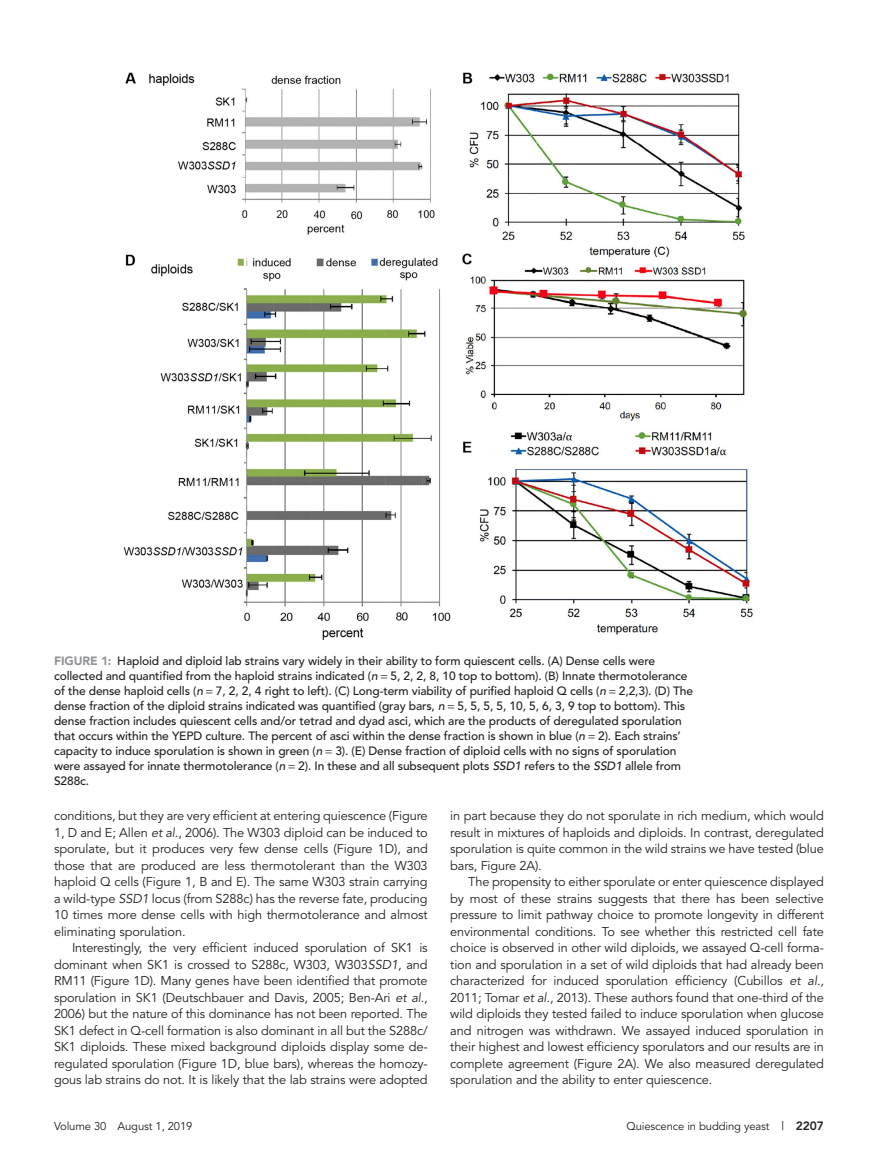
<style>
.page{position:relative;width:878px;height:1175px;background:#fff}
.page>*{position:absolute;margin:0;border:0;box-sizing:border-box;transform-origin:0 0}
.Para{font:12.75px/16.5px "Avenir";letter-spacing:-.01em;color:#231f20;text-align:justify}
.ParaFL{font:12.75px/16.5px "Avenir";letter-spacing:-.01em;color:#231f20;text-align:justify}
.FigCaption_35_5p{font:500 12px/15px "Avenir";letter-spacing:-.01em;color:#231f20}
.ParaFL-2{font:11.25px "Avenir";letter-spacing:-.01em;color:#231f20}
.s1{font-weight:900;color:#939598}
.s2{font-style:italic}
.s3{font-size:12px}
.s4{font-weight:800;font-size:12px}
</style>
<div class="page">
<img style="left:124px;top:72px;width:629px;height:568px">
<p class="FigCaption_35_5p" style="left:54px;top:653px;width:640px"><span class="s1">FIGURE 1:</span> Haploid and diploid lab strains vary widely in their ability to form quiescent cells. (A) Dense cells were collected and quantified from the haploid strains indicated (<span class="s2">n</span> 5, 2, 2, 8, 10 top to bottom). (B) Innate thermotolerance of the dense haploid cells (<span class="s2">n</span> 7, 2, 2, 4 right to left). (C) Long-term viability of purified haploid Q cells (<span class="s2">n</span> 2,2,3). (D) The dense fraction of the diploid strains indicated was quantified (gray bars, <span class="s2">n</span> 5, 5, 5, 5, 10, 5, 6, 3, 9 top to bottom). This dense fraction includes quiescent cells and/or tetrad and dyad asci, which are the products of deregulated sporulation that occurs within the YEPD culture. The percent of asci within the dense fraction is shown in blue (<span class="s2">n</span> 2). Each strains’ capacity to induce sporulation is shown in green (<span class="s2">n</span> 3). (E) Dense fraction of diploid cells with no signs of sporulation were assayed for innate thermotolerance (<span class="s2">n</span> 2). In these and all subsequent plots <span class="s2">SSD1</span> refers to the <span class="s2">SSD1</span> allele from S288c.</p>
<p class="ParaFL" style="left:54px;top:808px;width:375px">conditions, but they are very efficient at entering quiescence (Figure 1, D and E; Allen <span class="s2">et al.</span>, 2006). The W303 diploid can be induced to sporulate, but it produces very few dense cells (Figure 1D), and those that are produced are less thermotolerant than the W303 haploid Q cells (Figure 1, B and E). The same W303 strain carrying a wild-type <span class="s2">SSD1</span> locus (from S288c) has the reverse fate, producing 10 times more dense cells with high thermotolerance and almost eliminating sporulation.</p>
<p class="Para" style="left:54px;top:940px;width:375px;text-indent:18px">Interestingly, the very efficient induced sporulation of SK1 is dominant when SK1 is crossed to S288c, W303, W303<span class="s2">SSD1</span>, and RM11 (Figure 1D). Many genes have been identified that promote sporulation in SK1 (Deutschbauer and Davis, 2005; Ben-Ari <span class="s2">et al.</span>, 2006) but the nature of this dominance has not been reported. The SK1 defect in Q-cell formation is also dominant in all but the S288c/ SK1 diploids. These mixed background diploids display some de&shy;regulated sporulation (Figure 1D, blue bars), whereas the homozy&shy;gous lab strains do not. It is likely that the lab strains were adopted</p>
<p class="Para" style="left:450px;top:808px;width:375px">in part because they do not sporulate in rich medium, which would result in mixtures of haploids and diploids. In contrast, deregulated sporulation is quite common in the wild strains we have tested (blue bars, Figure 2A).</p>
<p class="Para" style="left:450px;top:874px;width:375px;text-indent:18px">The propensity to either sporulate or enter quiescence displayed by most of these strains suggests that there has been selective pressure to limit pathway choice to promote longevity in different environmental conditions. To see whether this restricted cell fate choice is observed in other wild diploids, we assayed Q-cell forma&shy;tion and sporulation in a set of wild diploids that had already been characterized for induced sporulation efficiency (Cubillos <span class="s2">et al.</span>, 2011; Tomar <span class="s2">et al.</span>, 2013). These authors found that one-third of the wild diploids they tested failed to induce sporulation when glucose and nitrogen was withdrawn. We assayed induced sporulation in their highest and lowest efficiency sporulators and our results are in complete agreement (Figure 2A). We also measured deregulated sporulation and the ability to enter quiescence.</p>
<p class="ParaFL-2" style="left:54px;top:1119px;width:140px">Volume 30 August 1, 2019</p>
<p class="ParaFL-2" style="left:626px;top:1119px;width:199px">Quiescence in budding yeast <span class="s3">|</span> <span class="s4">2207</span></p>
</div>
